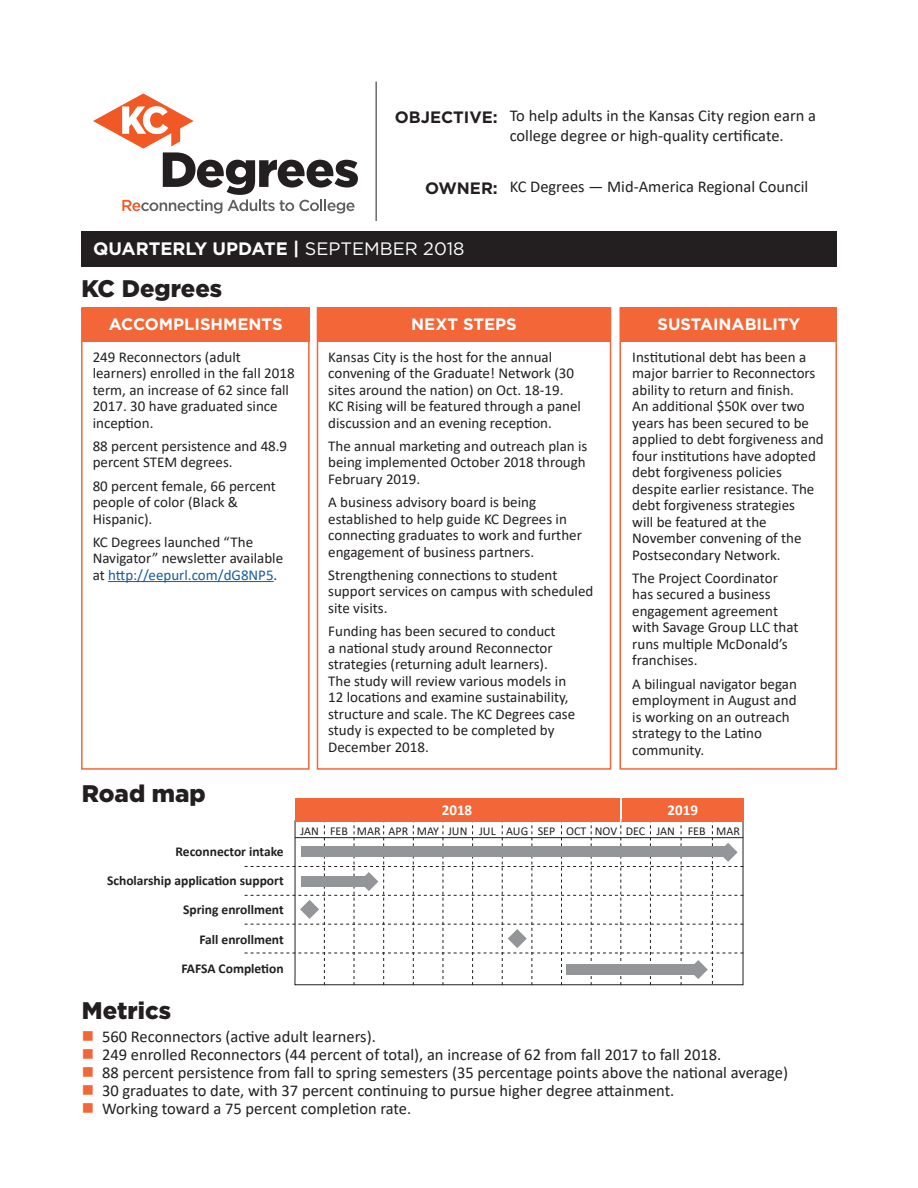
<style>
.page{position:relative;width:918px;height:1188px;background:#fff}
.page>*{position:absolute;margin:0;border:0;box-sizing:border-box;transform-origin:0 0}
.t1{font:900 24px "Gotham HTF";color:#231f20}
.t2{font:700 18px "Gotham HTF";color:#fff}
.t3{font:16.5px/18px "Calibri";color:#231f20}
.t4{font:700 16.5px "Gotham HTF";color:#fff}
.t5{font:700 16.5px "Gotham HTF";color:#231f20}
.t6{font:15px/16.5px "Calibri";color:#231f20}
.t7{font:700 15px "Calibri";color:#fff}
.t8{font:700 13.5px/29.2px "Calibri";color:#231f20;text-align:right}
.t9{font:12px "Calibri";color:#231f20}
.s1{font-weight:400}
.s2{color:#175d9e}
</style>
<div class="page">
<div style="left:82px;top:307px;width:228px;height:35px;background:#f26638"></div>
<div style="left:318px;top:307px;width:293px;height:35px;background:#f26638"></div>
<div style="left:620px;top:307px;width:217px;height:35px;background:#f26638"></div>
<hr style="left:108px;top:581px;width:166px;height:1px;background:#175d9e">
<hr style="left:376px;top:82px;width:1px;height:139px;background:#231f20">
<div style="left:81px;top:231px;width:756px;height:36px;background:#231f20"></div>
<div style="left:619px;top:307px;width:218px;height:463px;border:2px solid #f26638"></div>
<div style="left:317px;top:307px;width:294px;height:463px;border:2px solid #f26638"></div>
<div style="left:81px;top:307px;width:229px;height:463px;border:2px solid #f26638"></div>
<div style="left:295px;top:798px;width:324px;height:24px;background:#f26638"></div>
<div style="left:622px;top:798px;width:121px;height:24px;background:#f26638"></div>
<svg style="left:93px;top:93px;width:265px;height:121px"></svg>
<svg style="left:245px;top:818px;width:498px;height:167px"></svg>
<div style="left:302px;top:876px;width:67px;height:11px;background:#939598"></div>
<p class="t5" style="left:395px;top:108px;width:105px">OBJECTIVE:</p>
<p class="t3" style="left:510px;top:106px;width:308px;line-height:19.8px">To help adults in the Kansas City region earn a college degree or high-quality certificate.</p>
<p class="t5" style="left:425px;top:178px;width:74px">OWNER:</p>
<p class="t3" style="left:510px;top:177px;width:300px">KC Degrees — Mid-America Regional Council</p>
<p class="t2" style="left:93px;top:238px;width:373px">QUARTERLY UPDATE | <span class="s1">SEPTEMBER 2018</span></p>
<h1 class="t1" style="left:81px;top:275px;width:142px">KC Degrees</h1>
<p class="t4" style="left:109px;top:315px;width:175px">ACCOMPLISHMENTS</p>
<p class="t4" style="left:411px;top:315px;width:107px">NEXT STEPS</p>
<p class="t6" style="left:93px;top:348px;width:203px">249 Reconnectors (adult learners) enrolled in the fall 2018 term, an increase of 62 since fall<br>2017. 30 have graduated since inception.</p>
<p class="t6" style="left:93px;top:437px;width:196px">88 percent persistence and 48.9 percent STEM degrees.</p>
<p class="t6" style="left:93px;top:477px;width:185px">80 percent female, 66 percent people of color (Black &amp;<br>Hispanic).</p>
<p class="t6" style="left:93px;top:533px;width:192px">KC Degrees launched “The<br>Navigator” newsletter available at <span class="s2">http://eepurl.com/dG8NP5</span>.</p>
<p class="t6" style="left:328px;top:348px;width:254px">Kansas City is the host for the annual convening of the Graduate! Network (30 sites around the nation) on Oct. 18-19.<br>KC Rising will be featured through a panel discussion and an evening reception.</p>
<p class="t6" style="left:328px;top:437px;width:261px;text-align:justify">The annual marketing and outreach plan is being implemented October 2018 through February 2019.</p>
<p class="t6" style="left:328px;top:494px;width:255px">A business advisory board is being established to help guide KC Degrees in connecting graduates to work and further engagement of business partners.</p>
<p class="t6" style="left:328px;top:566px;width:267px">Strengthening connections to student support services on campus with scheduled site visits.</p>
<p class="t6" style="left:328px;top:623px;width:249px">Funding has been secured to conduct<br>a national study around Reconnector strategies (returning adult learners).<br>The study will review various models in 12 locations and examine sustainability, structure and scale. The KC Degrees case study is expected to be completed by December 2018.</p>
<p class="t4" style="left:657px;top:315px;width:144px">SUSTAINABILITY</p>
<p class="t6" style="left:632px;top:348px;width:193px">Institutional debt has been a major barrier to Reconnectors ability to return and finish.<br>An additional $50K over two years has been secured to be applied to debt forgiveness and four institutions have adopted debt forgiveness policies despite earlier resistance. The debt forgiveness strategies<br>will be featured at the<br>November convening of the<br>Postsecondary Network.</p>
<p class="t6" style="left:632px;top:569px;width:168px">The Project Coordinator has secured a business engagement agreement with Savage Group LLC that runs multiple McDonald’s franchises.</p>
<p class="t6" style="left:632px;top:675px;width:166px">A bilingual navigator began employment in August and is working on an outreach strategy to the Latino community.</p>
<h1 class="t1" style="left:82px;top:779px;width:125px">Road map</h1>
<p class="t8" style="left:176px;top:837px;width:110px">Reconnector intake</p>
<p class="t8" style="left:107px;top:866px;width:178px">Scholarship application support</p>
<p class="t8" style="left:183px;top:895px;width:102px">Spring enrollment</p>
<h1 class="t1" style="left:82px;top:997px;width:91px">Metrics</h1>
<p class="t8" style="left:182px;top:924px;width:104px">Fall enrollment<br>FAFSA Completion</p>
<p class="t7" style="left:442px;top:799px;width:32px">2018</p>
<p class="t7" style="left:668px;top:799px;width:32px">2019</p>
<p class="t9" style="left:330px;top:822px;width:317px">FEB MAR APR MAY JUN JUL AUG SEP OCT NOV DEC</p>
<p class="t9" style="left:301px;top:822px;width:20px">JAN</p>
<p class="t9" style="left:657px;top:822px;width:85px">JAN FEB MAR</p>
<p class="t3" style="left:102px;top:1027px;width:688px">560 Reconnectors (active adult learners).<br>249 enrolled Reconnectors (44 percent of total), an increase of 62 from fall 2017 to fall 2018.<br>88 percent persistence from fall to spring semesters (35 percentage points above the national average)<br>30 graduates to date, with 37 percent continuing to pursue higher degree attainment.<br>Working toward a 75 percent completion rate.</p>
</div>
